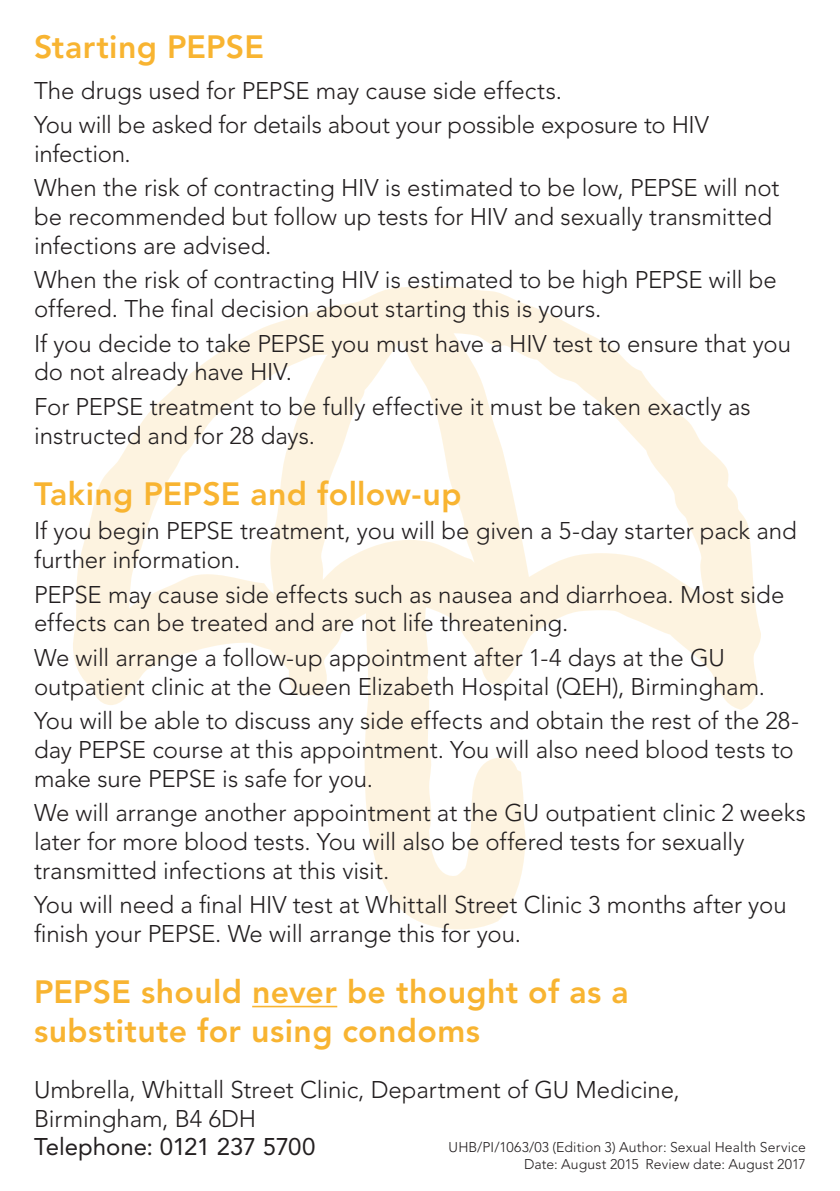
<style>
.page{position:relative;width:840px;height:1191px;background:#fff}
.page>*{position:absolute;margin:0;border:0;box-sizing:border-box;transform-origin:0 0}
.t1{font:800 32px/38.4px "Avenir";letter-spacing:.01em;color:#f8b431}
.t2{font:300 24px/28.8px "Avenir";letter-spacing:-.005em;color:#231f20}
.t3{font:24px "Avenir";letter-spacing:-.005em;color:#231f20}
.t4{font:300 14px/16.8px "Avenir";letter-spacing:.01em;color:#231f20;text-align:right}
</style>
<div class="page">
<svg style="left:73px;top:286px;width:687px;height:643px"></svg>
<hr style="left:252px;top:1005px;width:85px;height:2px;background:#f8b431">
<h1 class="t1" style="left:34px;top:28px;width:231px">Starting PEPSE</h1>
<p class="t2" style="left:34px;top:73px;width:676px;line-height:34.4px">The drugs used for PEPSE may cause side effects.<br>You will be asked for details about your possible exposure to HIV</p>
<p class="t2" style="left:34px;top:136px;width:746px;line-height:34.4px">infection.<br>When the risk of contracting HIV is estimated to be low, PEPSE will not</p>
<p class="t2" style="left:34px;top:202px;width:739px">be recommended but follow up tests for HIV and sexually transmitted infections are advised.</p>
<p class="t2" style="left:34px;top:266px;width:744px">When the risk of contracting HIV is estimated to be high PEPSE will be offered. The final decision about starting this is yours.</p>
<p class="t2" style="left:34px;top:329px;width:758px">If you decide to take PEPSE you must have a HIV test to ensure that you do not already have HIV.</p>
<p class="t2" style="left:34px;top:392px;width:717px">For PEPSE treatment to be fully effective it must be taken exactly as instructed and for 28 days.</p>
<h1 class="t1" style="left:34px;top:474px;width:428px">Taking PEPSE and follow-up</h1>
<p class="t2" style="left:34px;top:516px;width:763px">If you begin PEPSE treatment, you will be given a 5-day starter pack and further information.</p>
<p class="t2" style="left:34px;top:580px;width:751px">PEPSE may cause side effects such as nausea and diarrhoea. Most side effects can be treated and are not life threatening.</p>
<p class="t2" style="left:34px;top:643px;width:732px">We will arrange a follow-up appointment after 1-4 days at the GU outpatient clinic at the Queen Elizabeth Hospital (QEH), Birmingham.</p>
<p class="t2" style="left:34px;top:706px;width:766px">You will be able to discuss any side effects and obtain the rest of the 28- day PEPSE course at this appointment. You will also need blood tests to make sure PEPSE is safe for you.</p>
<p class="t2" style="left:34px;top:798px;width:773px">We will arrange another appointment at the GU outpatient clinic 2 weeks later for more blood tests. You will also be offered tests for sexually transmitted infections at this visit.</p>
<p class="t2" style="left:34px;top:890px;width:753px">You will need a final HIV test at Whittall Street Clinic 3 months after you finish your PEPSE. We will arrange this for you.</p>
<h1 class="t1" style="left:34px;top:973px;width:596px">PEPSE should never be thought of as a substitute for using condoms</h1>
<p class="t2" style="left:34px;top:1075px;width:647px">Umbrella, Whittall Street Clinic, Department of GU Medicine,<br>Birmingham, B4 6DH</p>
<p class="t3" style="left:34px;top:1133px;width:283px">Telephone: 0121 237 5700</p>
<p class="t4" style="left:448px;top:1138px;width:358px">UHB/PI/1063/03 (Edition 3) Author: Sexual Health Service<br>Date: August 2015 Review date: August 2017</p>
</div>
